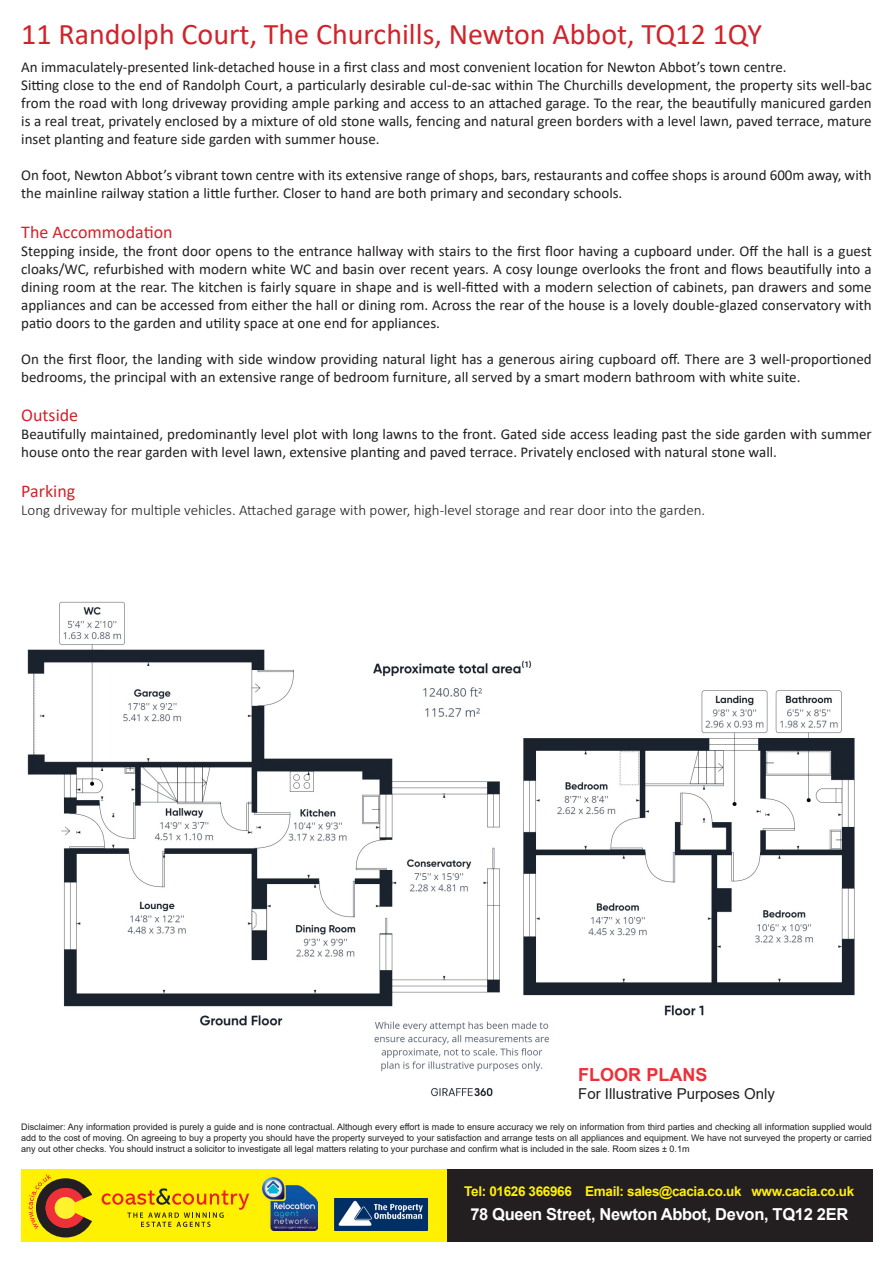
<style>
.page{position:relative;width:893px;height:1263px;background:#fff}
.page>*{position:absolute;margin:0;border:0;box-sizing:border-box;transform-origin:0 0}
.t1{font:30px "Calibri";color:#d1232a}
.t2{font:18px "Calibri";color:#d1232a}
.t3{font:700 18px "Arial";color:#ee3038}
.t4{font:700 16.5px "Arial";letter-spacing:-.02em;color:#fff}
.t5{font:15px/18px "Calibri";color:#231f20}
.t6{font:300 15px "Calibri";color:#231f20}
.t7{font:15px "Arial";color:#231f20}
.t8{font:700 13.5px "Arial";letter-spacing:-.025em;color:#fff101}
.t9{font:9px/10.8px "Arial";color:#231f20;text-align:justify}
</style>
<div class="page">
<div style="left:446px;top:1169px;width:426px;height:73px;background:#231f20"></div>
<div style="left:21px;top:1169px;width:425px;height:73px;background:#fff101"></div>
<div style="left:36px;top:1178px;width:59px;height:59px;background:#231f20;border-radius:50%"></div>
<svg style="left:29px;top:1174px;width:22px;height:55px"></svg>
<div style="left:46px;top:1188px;width:40px;height:40px;background:#ee3038;border-radius:50%"></div>
<div style="left:55px;top:1197px;width:21px;height:22px;background:#fff22e;border-radius:50%"></div>
<svg style="left:74px;top:1188px;width:175px;height:39px"></svg>
<img style="left:263px;top:1177px;width:55px;height:53px">
<img style="left:333px;top:1199px;width:95px;height:31px">
<img style="left:27px;top:601px;width:828px;height:496px">
<p class="t1" style="left:21px;top:13px;width:742px">11 Randolph Court, The Churchills, Newton Abbot, TQ12 1QY</p>
<p class="t5" style="left:21px;top:58px;width:767px">An immaculately-presented link-detached house in a first class and most convenient location for Newton Abbot’s town centre.</p>
<p class="t5" style="left:21px;top:76px;width:852px;text-align:justify">Sitting close to the end of Randolph Court, a particularly desirable cul-de-sac within The Churchills development, the property sits well-bac from the road with long driveway providing ample parking and access to an attached garage. To the rear, the beautifully manicured garden is a real treat, privately enclosed by a mixture of old stone walls, fencing and natural green borders with a level lawn, paved terrace, mature inset planting and feature side garden with summer house.</p>
<p class="t5" style="left:21px;top:166px;width:852px">On foot, Newton Abbot’s vibrant town centre with its extensive range of shops, bars, restaurants and coffee shops is around 600m away, with the mainline railway station a little further. Closer to hand are both primary and secondary schools.</p>
<p class="t2" style="left:21px;top:219px;width:153px">The Accommodation</p>
<p class="t5" style="left:21px;top:241px;width:852px;text-align:justify">Stepping inside, the front door opens to the entrance hallway with stairs to the first floor having a cupboard under. Off the hall is a guest cloaks/WC, refurbished with modern white WC and basin over recent years. A cosy lounge overlooks the front and flows beautifully into a dining room at the rear. The kitchen is fairly square in shape and is well-fitted with a modern selection of cabinets, pan drawers and some appliances and can be accessed from either the hall or dining rom. Across the rear of the house is a lovely double-glazed conservatory with patio doors to the garden and utility space at one end for appliances.</p>
<p class="t5" style="left:21px;top:349px;width:852px">On the first floor, the landing with side window providing natural light has a generous airing cupboard off. There are 3 well-proportioned bedrooms, the principal with an extensive range of bedroom furniture, all served by a smart modern bathroom with white suite.</p>
<p class="t2" style="left:21px;top:403px;width:58px">Outside</p>
<p class="t5" style="left:21px;top:425px;width:852px">Beautifully maintained, predominantly level plot with long lawns to the front. Gated side access leading past the side garden with summer house onto the rear garden with level lawn, extensive planting and paved terrace. Privately enclosed with natural stone wall.</p>
<p class="t2" style="left:21px;top:479px;width:56px">Parking</p>
<p class="t6" style="left:21px;top:501px;width:686px">Long driveway for multiple vehicles. Attached garage with power, high-level storage and rear door into the garden.</p>
<p class="t3" style="left:578px;top:1061px;width:131px">FLOOR PLANS</p>
<p class="t7" style="left:578px;top:1083px;width:198px">For Illustrative Purposes Only</p>
<p class="t9" style="left:21px;top:1121px;width:852px">Disclaimer: Any information provided is purely a guide and is none contractual. Although every effort is made to ensure accuracy we rely on information from third parties and checking all information supplied would add to the cost of moving. On agreeing to buy a property you should have the property surveyed to your satisfaction and arrange tests on all appliances and equipment. We have not surveyed the property or carried any out other checks. You should instruct a solicitor to investigate all legal matters relating to your purchase and confirm what is included in the sale. Room sizes ± 0.1m</p>
<p class="t8" style="left:464px;top:1182px;width:391px">Tel: 01626 366966 Email: sales@cacia.co.uk www.cacia.co.uk</p>
<p class="t4" style="left:470px;top:1203px;width:379px">78 Queen Street, Newton Abbot, Devon, TQ12 2ER</p>
</div>
